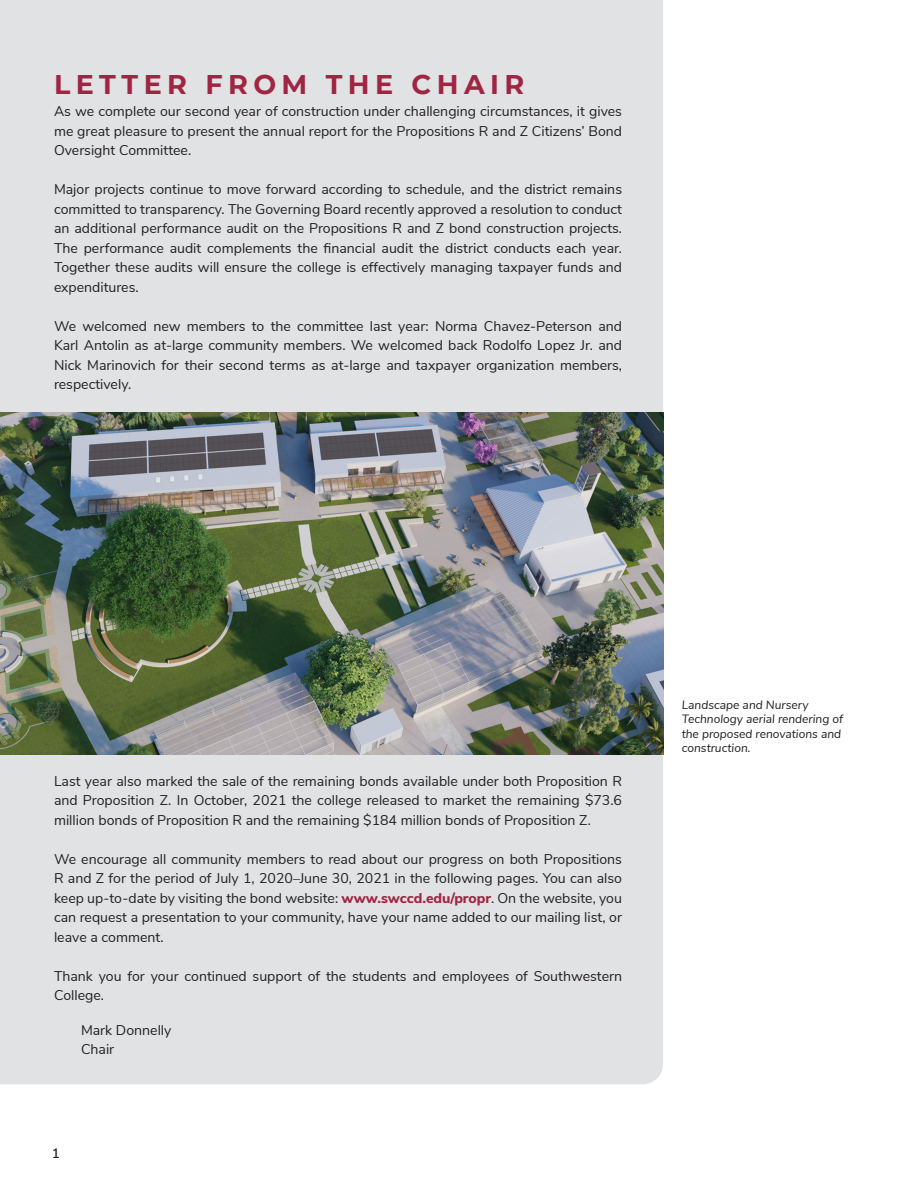
<style>
.page{position:relative;width:918px;height:1188px;background:#fff}
.page>*{position:absolute;margin:0;border:0;box-sizing:border-box;transform-origin:0 0}
._1_Montserrat_Bold_A{font:700 27px "Montserrat";letter-spacing:.2em;color:#a02542}
._1_Nunito_Body_Text{font:14.1px/19.5px "Nunito Sans";color:#231f20;text-align:justify}
._1_Nunito_Body_Text-2{font:600 13.5px "Nunito Sans";color:#231f20}
.Nunito_Body_Text{font:italic 12px/14.4px "Nunito Sans";color:#231f20}
.s1{font-weight:800;color:#a02542}
</style>
<div class="page">
<div style="left:0;top:0;width:663px;height:1084px;background:#e1e2e4"></div>
<img style="left:0;top:413px;width:663px;height:341px">
<p class="_1_Montserrat_Bold_A" style="left:54px;top:65px;width:472px">LETTER FROM THE CHAIR</p>
<p class="_1_Nunito_Body_Text" style="left:54px;top:101px;width:570px">As we complete our second year of construction under challenging circumstances, it gives me great pleasure to present the annual report for the Propositions R and Z Citizens’ Bond Oversight Committee.</p>
<p class="_1_Nunito_Body_Text" style="left:54px;top:179px;width:570px">Major projects continue to move forward according to schedule, and the district remains committed to transparency. The Governing Board recently approved a resolution to conduct an additional performance audit on the Propositions R and Z bond construction projects.<br>The performance audit complements the financial audit the district conducts each year.<br>Together these audits will ensure the college is effectively managing taxpayer funds and expenditures.</p>
<p class="_1_Nunito_Body_Text" style="left:54px;top:315px;width:570px">We welcomed new members to the committee last year: Norma Chavez-Peterson and Karl Antolin as at-large community members. We welcomed back Rodolfo Lopez Jr. and Nick Marinovich for their second terms as at-large and taxpayer organization members, respectively.</p>
<p class="_1_Nunito_Body_Text" style="left:54px;top:770px;width:570px">Last year also marked the sale of the remaining bonds available under both Proposition R and Proposition Z. In October, 2021 the college released to market the remaining $73.6 million bonds of Proposition R and the remaining $184 million bonds of Proposition Z.</p>
<p class="_1_Nunito_Body_Text" style="left:54px;top:848px;width:570px">We encourage all community members to read about our progress on both Propositions R and Z for the period of July 1, 2020–June 30, 2021 in the following pages. You can also keep up-to-date by visiting the bond website: <span class="s1">www.swccd.edu/propr</span>. On the website, you can request a presentation to your community, have your name added to our mailing list, or leave a comment.</p>
<p class="_1_Nunito_Body_Text" style="left:54px;top:965px;width:570px">Thank you for your continued support of the students and employees of Southwestern<br>College.</p>
<p class="_1_Nunito_Body_Text" style="left:81px;top:1019px;width:92px">Mark Donnelly</p>
<p class="_1_Nunito_Body_Text" style="left:81px;top:1039px;width:35px">Chair</p>
<p class="_1_Nunito_Body_Text-2" style="left:52px;top:1144px;width:10px">1</p>
<p class="Nunito_Body_Text" style="left:682px;top:697px;width:163px">Landscape and Nursery<br>Technology aerial rendering of the proposed renovations and construction.</p>
</div>
